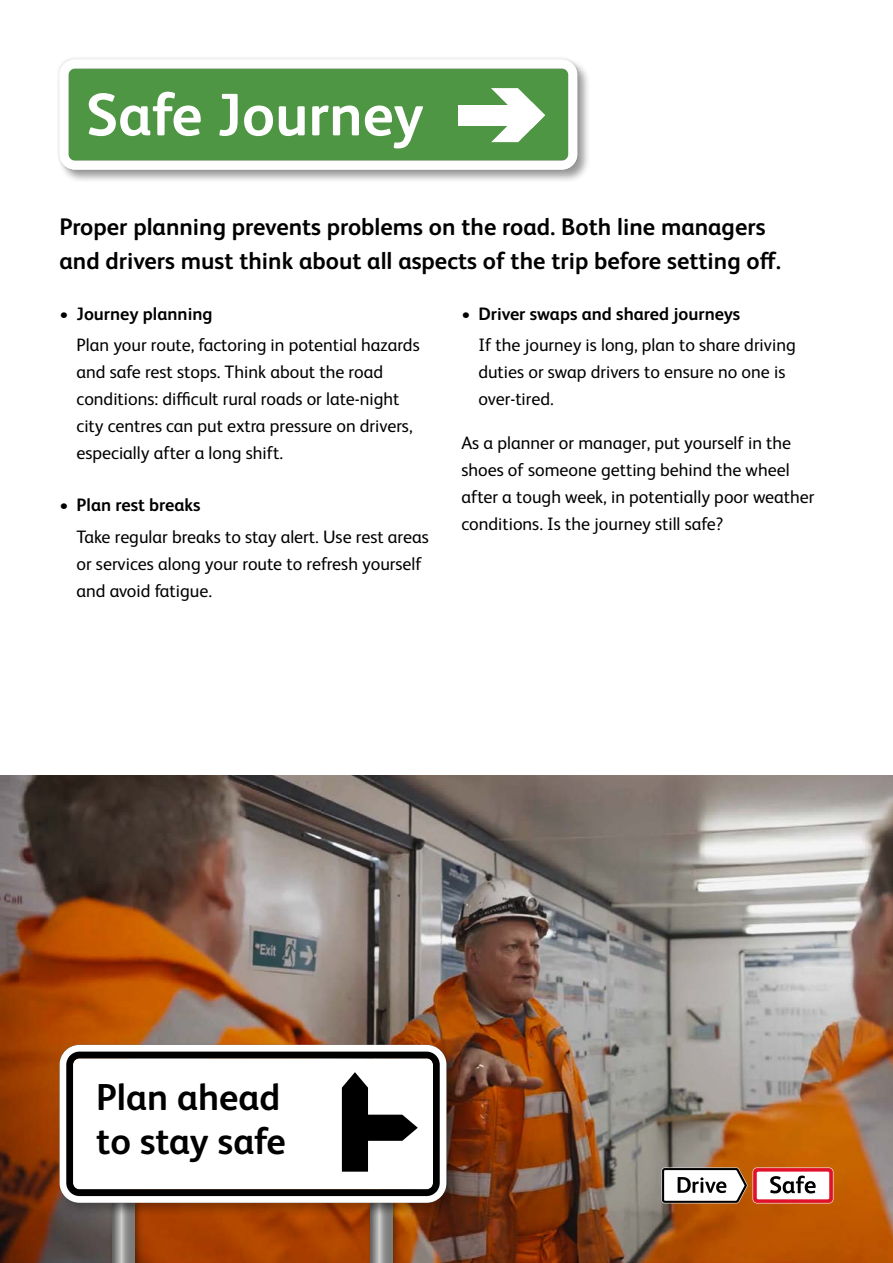
<style>
.page{position:relative;width:893px;height:1263px;background:#fff}
.page>*{position:absolute;margin:0;border:0;box-sizing:border-box;transform-origin:0 0}
.t1{font:700 60px "Network Rail Sans";color:#fff}
.t2{font:700 37.5px/43.5px "Network Rail Sans";color:#000}
.t3{font:700 24px/33px "Network Rail Sans";color:#000}
.t4{font:18px/27px "Network Rail Sans";color:#000}
.t5{font:700 18px "Network Rail Sans";color:#000}
</style>
<div class="page">
<img style="left:0;top:775px;width:893px;height:488px">
<div style="left:367px;top:1192px;width:34px;height:71px;background:#000;opacity:.4"></div>
<svg style="left:370px;top:1217px;width:22px;height:46px"></svg>
<div style="left:109px;top:1192px;width:34px;height:71px;background:#000;opacity:.4"></div>
<svg style="left:112px;top:1217px;width:22px;height:46px"></svg>
<div style="left:57px;top:1042px;width:404px;height:175px;background:#000;opacity:.27"></div>
<div style="left:73px;top:1058px;width:360px;height:131px;background:#fff;border-radius:6px"></div>
<div style="left:60px;top:1045px;width:386px;height:158px;border:14px solid #000;border-radius:13px"></div>
<div style="left:60px;top:1045px;width:386px;height:158px;border:7px solid #fff;border-radius:17px"></div>
<svg style="left:661px;top:1167px;width:172px;height:36px"></svg>
<div style="left:58px;top:58px;width:533px;height:125px;background:#000;opacity:.4"></div>
<div style="left:56px;top:56px;width:524px;height:117px;background:#000;opacity:.14"></div>
<div style="left:69px;top:69px;width:499px;height:92px;background:#4e9643;border-radius:6px"></div>
<div style="left:60px;top:60px;width:517px;height:110px;border:9px solid #fff;border-radius:11px"></div>
<div style="left:60px;top:60px;width:517px;height:110px;border:4px solid #fff;border-radius:13px"></div>
<div style="left:458px;top:105px;width:67px;height:21px;background:#fff"></div>
<svg style="left:491px;top:88px;width:54px;height:54px"></svg>
<svg style="left:342px;top:1072px;width:76px;height:100px"></svg>
<h1 class="t1" style="left:86px;top:74px;width:339px">Safe Journey</h1>
<h3 class="t3" style="left:60px;top:210px;width:723px">Proper planning prevents problems on the road. Both line managers and drivers must think about all aspects of the trip before setting off.</h3>
<p class="t5" style="left:60px;top:301px;width:154px">• Journey planning</p>
<p class="t4" style="left:77px;top:330px;width:345px">Plan your route, factoring in potential hazards and safe rest stops. Think about the road conditions: difficult rural roads or late-night city centres can put extra pressure on drivers, especially after a long shift.</p>
<p class="t5" style="left:60px;top:493px;width:143px">• Plan rest breaks</p>
<p class="t4" style="left:77px;top:522px;width:354px">Take regular breaks to stay alert. Use rest areas or services along your route to refresh yourself and avoid fatigue.</p>
<p class="t5" style="left:461px;top:301px;width:280px">• Driver swaps and shared journeys</p>
<p class="t4" style="left:478px;top:330px;width:319px">If the journey is long, plan to share driving duties or swap drivers to ensure no one is over-tired.</p>
<p class="t4" style="left:461px;top:428px;width:355px">As a planner or manager, put yourself in the shoes of someone getting behind the wheel after a tough week, in potentially poor weather conditions. Is the journey still safe?</p>
<h2 class="t2" style="left:96px;top:1074px;width:191px">Plan ahead to stay safe</h2>
</div>
